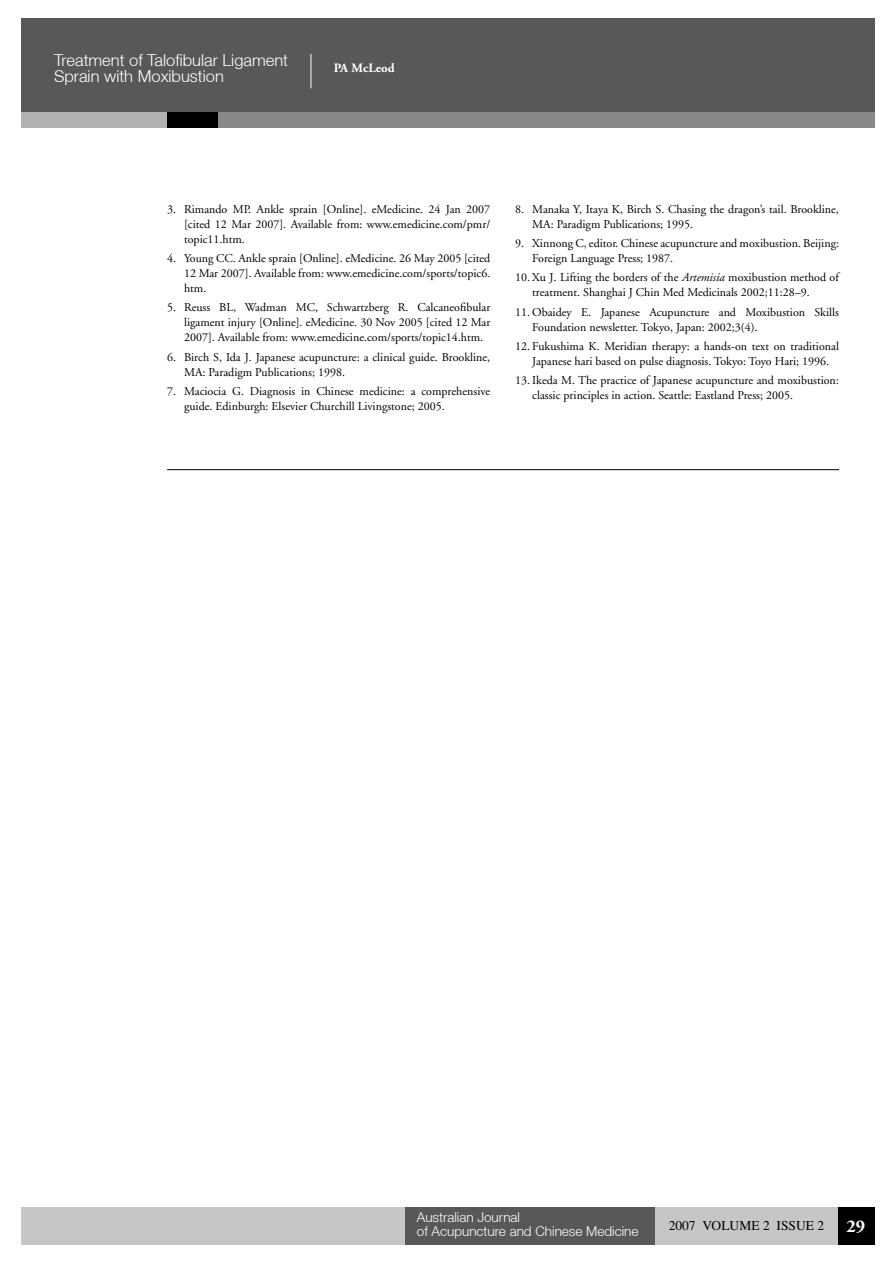
<style>
.page{position:relative;width:893px;height:1263px;background:#fff}
.page>*{position:absolute;margin:0;border:0;box-sizing:border-box;transform-origin:0 0}
.t1{font:700 18px "Adobe Garamond";color:#fff}
.t2{font:300 16.5px/16.5px "Helvetica Neue";color:#fff}
.t3{font:300 13.5px/13.5px "Helvetica Neue";color:#fff}
.t4{font:13.5px "Times";color:#000}
.t5{font:700 12.75px "Adobe Garamond";color:#fff}
.t6{font:12px/15px "Adobe Garamond";color:#000}
.s1{font-style:italic}
</style>
<div class="page">
<div style="left:21px;top:18px;width:853px;height:103px;background:#58585a"></div>
<div style="left:21px;top:1207px;width:853px;height:37px;background:#c5c6c8"></div>
<div style="left:405px;top:1207px;width:250px;height:37px;background:#58585a"></div>
<div style="left:838px;top:1207px;width:36px;height:37px;background:#000"></div>
<div style="left:21px;top:113px;width:853px;height:15px;background:#b1b2b4"></div>
<div style="left:167px;top:113px;width:707px;height:15px;background:#000"></div>
<div style="left:218px;top:113px;width:656px;height:15px;background:#878889"></div>
<hr style="left:167px;top:469px;width:672px;height:1px;background:#000">
<hr style="left:311px;top:54px;width:1px;height:34px;background:#fff">
<h2 class="t2" style="left:54px;top:51px;width:236px">Treatment of Talofibular Ligament<br>Sprain with Moxibustion</h2>
<p class="t5" style="left:334px;top:61px;width:62px">PA McLeod</p>
<p class="t6" style="left:184px;top:202px;width:308px;text-align:justify;text-indent:-17px">3. Rimando MP. Ankle sprain [Online]. eMedicine. 24 Jan 2007 [cited 12 Mar 2007]. Available from: www.emedicine.com/pmr/ topic11.htm.</p>
<p class="t6" style="left:184px;top:251px;width:308px;text-align:justify;text-indent:-17px">4. Young CC. Ankle sprain [Online]. eMedicine. 26 May 2005 [cited 12 Mar 2007]. Available from: www.emedicine.com/sports/topic6. htm.</p>
<p class="t6" style="left:184px;top:300px;width:308px;text-align:justify;text-indent:-17px">5. Reuss BL, Wadman MC, Schwartzberg R. Calcaneofibular ligament injury [Online]. eMedicine. 30 Nov 2005 [cited 12 Mar 2007]. Available from: www.emedicine.com/sports/topic14.htm.</p>
<p class="t6" style="left:184px;top:350px;width:308px;text-indent:-17px">6. Birch S, Ida J. Japanese acupuncture: a clinical guide. Brookline,<br>MA: Paradigm Publications; 1998.</p>
<p class="t6" style="left:184px;top:384px;width:308px;text-indent:-17px">7. Maciocia G. Diagnosis in Chinese medicine: a comprehensive guide. Edinburgh: Elsevier Churchill Livingstone; 2005.</p>
<p class="t6" style="left:532px;top:202px;width:308px;text-indent:-17px">8. Manaka Y, Itaya K, Birch S. Chasing the dragon’s tail. Brookline,<br>MA: Paradigm Publications; 1995.</p>
<p class="t6" style="left:532px;top:236px;width:308px;text-indent:-17px">9. Xinnong C, editor. Chinese acupuncture and moxibustion. Beijing:<br>Foreign Language Press; 1987.</p>
<p class="t6" style="left:532px;top:270px;width:308px;text-indent:-17px">10. Xu J. Lifting the borders of the <span class="s1">Artemisia</span> moxibustion method of treatment. Shanghai J Chin Med Medicinals 2002;11:28–9.</p>
<p class="t6" style="left:532px;top:305px;width:308px;text-indent:-17px">11. Obaidey E. Japanese Acupuncture and Moxibustion Skills<br>Foundation newsletter. Tokyo, Japan: 2002;3(4).</p>
<p class="t6" style="left:532px;top:339px;width:308px;text-indent:-17px">12. Fukushima K. Meridian therapy: a hands-on text on traditional<br>Japanese hari based on pulse diagnosis. Tokyo: Toyo Hari; 1996.</p>
<p class="t6" style="left:532px;top:373px;width:308px;text-indent:-17px">13. Ikeda M. The practice of Japanese acupuncture and moxibustion: classic principles in action. Seattle: Eastland Press; 2005.</p>
<p class="t3" style="left:417px;top:1210px;width:223px">Australian Journal<br>of Acupuncture and Chinese Medicine</p>
<h1 class="t1" style="left:846px;top:1217px;width:20px">29</h1>
<p class="t4" style="left:669px;top:1218px;width:157px">2007 VOLUME 2 ISSUE 2</p>
</div>
